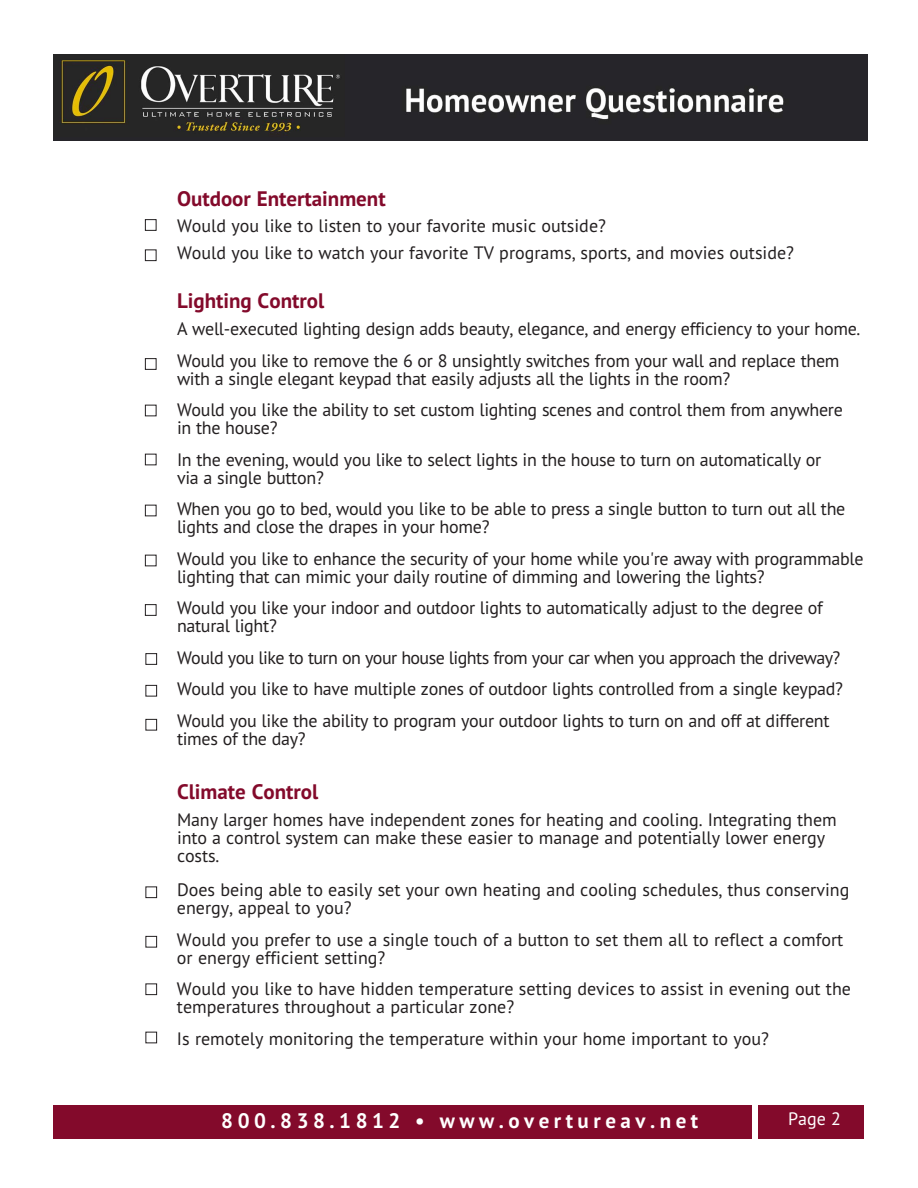
<style>
.page{position:relative;width:918px;height:1188px;background:#fff}
.page>*{position:absolute;margin:0;border:0;box-sizing:border-box;transform-origin:0 0}
.t1{font:700 21px "PT Sans";color:#830a2b}
.t2{font:700 21px "PT Sans";letter-spacing:.215em;color:#fff}
.t3{font:18px/31.5px "PT Sans";letter-spacing:-.015em;color:#231f20}
.t4{font:18px "PT Sans";color:#fff}
</style>
<div class="page">
<div style="left:145px;top:219px;width:11px;height:12px;border:1px solid #231f20"></div>
<div style="left:145px;top:249px;width:11px;height:12px;border:1px solid #231f20"></div>
<div style="left:145px;top:358px;width:11px;height:12px;border:1px solid #231f20"></div>
<div style="left:145px;top:405px;width:11px;height:11px;border:1px solid #231f20"></div>
<div style="left:145px;top:454px;width:11px;height:11px;border:1px solid #231f20"></div>
<div style="left:145px;top:505px;width:11px;height:11px;border:1px solid #231f20"></div>
<div style="left:145px;top:555px;width:11px;height:11px;border:1px solid #231f20"></div>
<div style="left:145px;top:604px;width:11px;height:12px;border:1px solid #231f20"></div>
<div style="left:146px;top:653px;width:11px;height:12px;border:1px solid #231f20"></div>
<div style="left:146px;top:685px;width:11px;height:11px;border:1px solid #231f20"></div>
<div style="left:146px;top:719px;width:11px;height:11px;border:1px solid #231f20"></div>
<div style="left:146px;top:886px;width:11px;height:12px;border:1px solid #231f20"></div>
<div style="left:146px;top:936px;width:11px;height:12px;border:1px solid #231f20"></div>
<div style="left:146px;top:984px;width:11px;height:11px;border:1px solid #231f20"></div>
<div style="left:54px;top:1105px;width:810px;height:33px;background:#830a2b"></div>
<div style="left:752px;top:1096px;width:6px;height:44px;background:#fff"></div>
<div style="left:146px;top:1032px;width:11px;height:11px;border:1px solid #231f20"></div>
<img style="left:53px;top:54px;width:814px;height:87px">
<p class="t1" style="left:177px;top:185px;width:210px">Outdoor Entertainment</p>
<p class="t3" style="left:177px;top:212px;width:619px;line-height:27px">Would you like to listen to your favorite music outside?<br>Would you like to watch your favorite TV programs, sports, and movies outside?</p>
<p class="t1" style="left:177px;top:287px;width:149px">Lighting Control</p>
<p class="t3" style="left:177px;top:313px;width:685px">A well-executed lighting design adds beauty, elegance, and energy efficiency to your home.<br>Would you like to remove the 6 or 8 unsightly switches from your wall and replace them</p>
<p class="t3" style="left:177px;top:362px;width:667px">with a single elegant keypad that easily adjusts all the lights in the room?<br>Would you like the ability to set custom lighting scenes and control them from anywhere</p>
<p class="t3" style="left:177px;top:412px;width:646px">in the house?<br>In the evening, would you like to select lights in the house to turn on automatically or</p>
<p class="t3" style="left:177px;top:461px;width:670px">via a single button?<br>When you go to bed, would you like to be able to press a single button to turn out all the</p>
<p class="t3" style="left:177px;top:511px;width:688px">lights and close the drapes in your home?<br>Would you like to enhance the security of your home while you're away with programmable</p>
<p class="t3" style="left:177px;top:560px;width:647px">lighting that can mimic your daily routine of dimming and lowering the lights?<br>Would you like your indoor and outdoor lights to automatically adjust to the degree of</p>
<p class="t3" style="left:177px;top:610px;width:667px">natural light?<br>Would you like to turn on your house lights from your car when you approach the driveway?<br>Would you like to have multiple zones of outdoor lights controlled from a single keypad?<br>Would you like the ability to program your outdoor lights to turn on and off at different</p>
<p class="t3" style="left:177px;top:722px;width:130px">times of the day?</p>
<p class="t1" style="left:177px;top:777px;width:143px">Climate Control</p>
<p class="t3" style="left:177px;top:810px;width:661px;line-height:18px">Many larger homes have independent zones for heating and cooling. Integrating them into a control system can make these easier to manage and potentially lower energy costs.</p>
<p class="t3" style="left:177px;top:881px;width:674px;line-height:18px">Does being able to easily set your own heating and cooling schedules, thus conserving energy, appeal to you?</p>
<p class="t3" style="left:177px;top:930px;width:668px;line-height:18px">Would you prefer to use a single touch of a button to set them all to reflect a comfort or energy efficient setting?</p>
<p class="t3" style="left:177px;top:980px;width:676px;line-height:18px">Would you like to have hidden temperature setting devices to assist in evening out the temperatures throughout a particular zone?</p>
<p class="t3" style="left:177px;top:1022px;width:594px">Is remotely monitoring the temperature within your home important to you?</p>
<p class="t2" style="left:221px;top:1106px;width:478px">800.838.1812 • www.overtureav.net</p>
<p class="t4" style="left:788px;top:1107px;width:54px">Page 2</p>
</div>
